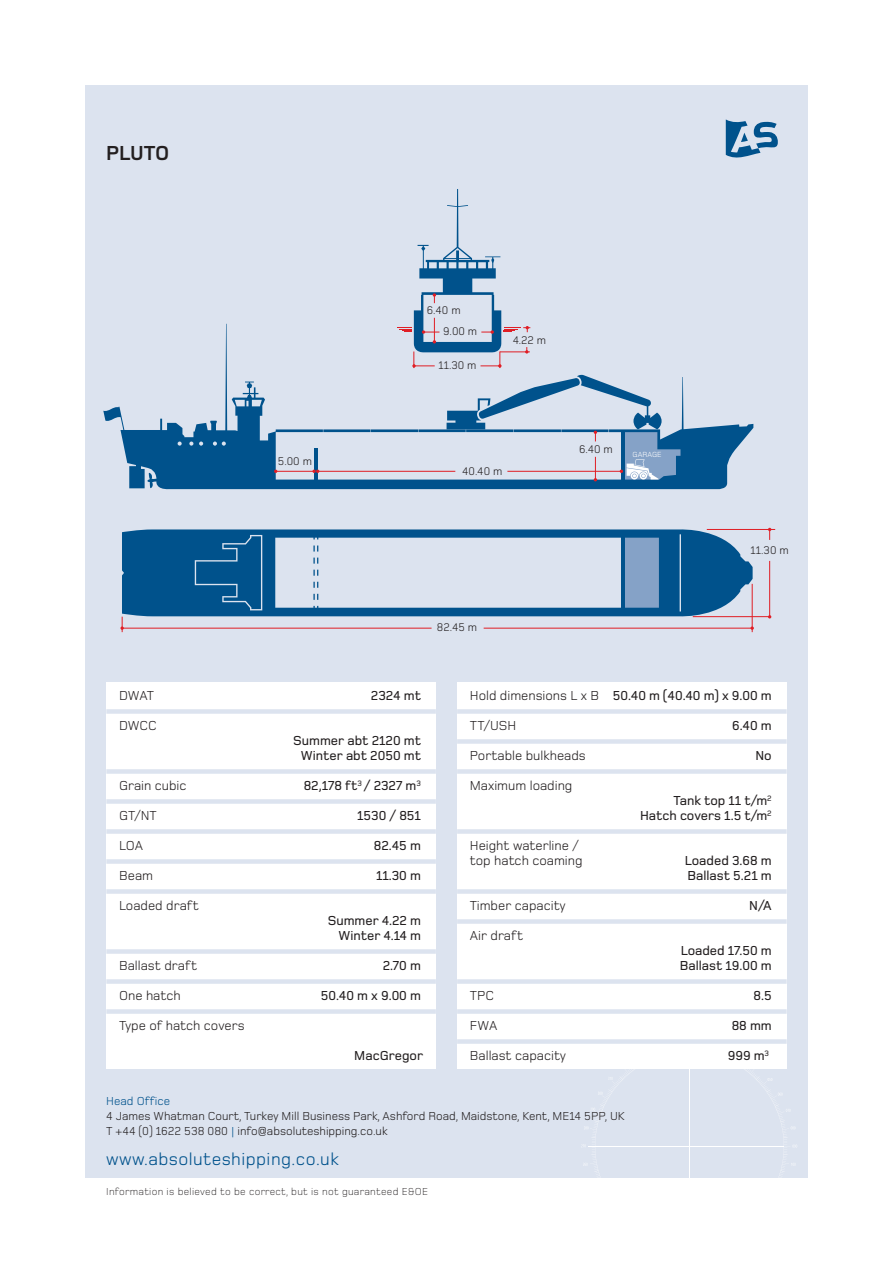
<style>
.page{position:relative;width:893px;height:1263px;background:#fff}
.page>*{position:absolute;margin:0;border:0;box-sizing:border-box;transform-origin:0 0}
.t1{font:700 21px "Foundry Monoline";letter-spacing:-.005em;color:#231f20}
.t2{font:18px "Foundry Monoline";letter-spacing:.025em;color:#00528c}
.t3{font:500 13.5px/15px "Foundry Monoline";color:#231f20;text-align:right}
.t4{font:13.5px/15px "Foundry Monoline";color:#231f20}
.t5{font:12px/15px "Foundry Monoline";color:#231f20}
.t6{font:12px "Foundry Monoline";color:#00528c}
.t7{font:11.4px "Foundry Monoline";color:#231f20}
.t8{font:300 10.5px "Foundry Monoline";letter-spacing:.025em;color:#231f20}
.t9{font:7.65px "Foundry Monoline";color:#fff}
.s1{font-weight:400}
.s2{color:#00528c}
</style>
<div class="page">
<div style="left:85px;top:85px;width:723px;height:1093px;background:#dce3ef"></div>
<svg style="left:581px;top:1068px;width:216px;height:110px"></svg>
<svg style="left:103px;top:324px;width:650px;height:166px"></svg>
<svg style="left:122px;top:529px;width:631px;height:89px"></svg>
<hr style="left:314px;top:448px;width:4px;height:31px;background:#00528c">
<svg style="left:313px;top:536px;width:5px;height:74px"></svg>
<hr style="left:621px;top:432px;width:4px;height:47px;background:#00528c">
<hr style="left:621px;top:536px;width:4px;height:73px;background:#00528c">
<hr style="left:122px;top:628px;width:310px;height:1px;background:#e01e25">
<hr style="left:484px;top:628px;width:268px;height:1px;background:#e01e25">
<svg style="left:120px;top:617px;width:4px;height:15px"></svg>
<hr style="left:752px;top:584px;width:1px;height:48px;background:#e01e25">
<hr style="left:693px;top:616px;width:75px;height:1px;background:#e01e25">
<hr style="left:707px;top:529px;width:68px;height:1px;background:#e01e25">
<hr style="left:769px;top:561px;width:1px;height:56px;background:#e01e25">
<svg style="left:768px;top:528px;width:3px;height:12px"></svg>
<svg style="left:594px;top:457px;width:3px;height:24px"></svg>
<svg style="left:447px;top:374px;width:215px;height:67px"></svg>
<hr style="left:318px;top:471px;width:137px;height:1px;background:#e01e25">
<hr style="left:276px;top:471px;width:38px;height:1px;background:#e01e25">
<svg style="left:312px;top:470px;width:7px;height:3px"></svg>
<hr style="left:507px;top:471px;width:114px;height:1px;background:#e01e25">
<svg style="left:620px;top:459px;width:38px;height:20px"></svg>
<svg style="left:397px;top:189px;width:133px;height:179px"></svg>
<div style="left:106px;top:682px;width:330px;height:386px;background:#fff"></div>
<div style="left:106px;top:709px;width:330px;height:5px;background:#dce3ef"></div>
<div style="left:106px;top:769px;width:330px;height:5px;background:#dce3ef"></div>
<div style="left:106px;top:799px;width:330px;height:5px;background:#dce3ef"></div>
<div style="left:106px;top:829px;width:330px;height:5px;background:#dce3ef"></div>
<div style="left:106px;top:859px;width:330px;height:5px;background:#dce3ef"></div>
<div style="left:106px;top:889px;width:330px;height:5px;background:#dce3ef"></div>
<div style="left:106px;top:949px;width:330px;height:5px;background:#dce3ef"></div>
<div style="left:106px;top:979px;width:330px;height:5px;background:#dce3ef"></div>
<div style="left:106px;top:1009px;width:330px;height:5px;background:#dce3ef"></div>
<div style="left:457px;top:682px;width:330px;height:386px;background:#fff"></div>
<div style="left:457px;top:709px;width:330px;height:5px;background:#dce3ef"></div>
<div style="left:457px;top:739px;width:330px;height:5px;background:#dce3ef"></div>
<div style="left:457px;top:769px;width:330px;height:5px;background:#dce3ef"></div>
<div style="left:457px;top:829px;width:330px;height:5px;background:#dce3ef"></div>
<div style="left:457px;top:889px;width:330px;height:5px;background:#dce3ef"></div>
<div style="left:457px;top:919px;width:330px;height:5px;background:#dce3ef"></div>
<div style="left:457px;top:979px;width:330px;height:5px;background:#dce3ef"></div>
<div style="left:457px;top:1009px;width:330px;height:5px;background:#dce3ef"></div>
<div style="left:457px;top:1039px;width:330px;height:5px;background:#dce3ef"></div>
<svg style="left:726px;top:119px;width:52px;height:38px"></svg>
<h1 class="t1" style="left:106px;top:145px;width:65px">PLUTO</h1>
<p class="t7" style="left:278px;top:457px;width:36px">5.00 m</p>
<p class="t7" style="left:427px;top:306px;width:35px">6.40 m</p>
<p class="t7" style="left:443px;top:327px;width:36px">9.00 m</p>
<p class="t7" style="left:438px;top:362px;width:40px">11.30 m</p>
<p class="t7" style="left:513px;top:337px;width:35px">4.22 m</p>
<p class="t7" style="left:462px;top:467px;width:42px">40.40 m</p>
<p class="t7" style="left:579px;top:445px;width:35px">6.40 m</p>
<p class="t9" style="left:633px;top:452px;width:30px">GARAGE</p>
<p class="t7" style="left:437px;top:624px;width:42px">82.45 m</p>
<p class="t7" style="left:751px;top:547px;width:40px">11.30 m</p>
<p class="t4" style="left:119px;top:689px;width:37px">DWAT</p>
<p class="t3" style="left:371px;top:689px;width:52px">2324 mt</p>
<p class="t4" style="left:119px;top:719px;width:39px">DWCC</p>
<p class="t3" style="left:293px;top:734px;width:129px;text-align:center">Summer abt 2120 mt<br>Winter abt 2050 mt</p>
<p class="t4" style="left:119px;top:779px;width:69px">Grain cubic</p>
<p class="t3" style="left:304px;top:779px;width:119px">82,178 ft<sup>3</sup> / 2327 m<sup>3</sup></p>
<p class="t4" style="left:119px;top:809px;width:39px">GT/NT</p>
<p class="t3" style="left:357px;top:809px;width:65px">1530 / 851</p>
<p class="t4" style="left:119px;top:839px;width:25px">LOA</p>
<p class="t3" style="left:374px;top:839px;width:49px">82.45 m</p>
<p class="t4" style="left:119px;top:869px;width:36px">Beam</p>
<p class="t3" style="left:376px;top:869px;width:46px">11.30 m</p>
<p class="t4" style="left:119px;top:899px;width:81px">Loaded draft</p>
<p class="t3" style="left:328px;top:914px;width:95px">Summer 4.22 m<br>Winter 4.14 m</p>
<p class="t4" style="left:119px;top:959px;width:80px">Ballast draft</p>
<p class="t3" style="left:383px;top:959px;width:40px">2.70 m</p>
<p class="t4" style="left:119px;top:989px;width:63px">One hatch</p>
<p class="t3" style="left:321px;top:989px;width:102px">50.40 m x 9.00 m</p>
<p class="t4" style="left:119px;top:1019px;width:127px">Type of hatch covers</p>
<p class="t3" style="left:354px;top:1049px;width:70px">MacGregor</p>
<p class="t3" style="left:470px;top:689px;width:303px"><span class="s1">Hold dimensions L x B</span> 50.40 m (40.40 m) x 9.00 m</p>
<p class="t4" style="left:470px;top:719px;width:48px">TT/USH</p>
<p class="t3" style="left:732px;top:719px;width:41px">6.40 m</p>
<p class="t4" style="left:470px;top:749px;width:117px">Portable bulkheads</p>
<p class="t3" style="left:755px;top:749px;width:18px">No</p>
<p class="t4" style="left:470px;top:779px;width:104px">Maximum loading</p>
<p class="t3" style="left:640px;top:794px;width:133px">Tank top 11 t/m<sup>2<br></sup>Hatch covers 1.5 t/m<sup>2</sup></p>
<p class="t4" style="left:470px;top:839px;width:114px">Height waterline / top hatch coaming</p>
<p class="t3" style="left:685px;top:854px;width:89px;text-align:left">Loaded 3.68 m<br>Ballast 5.21 m</p>
<p class="t4" style="left:470px;top:899px;width:97px">Timber capacity</p>
<p class="t3" style="left:749px;top:899px;width:24px">N/A</p>
<p class="t4" style="left:470px;top:929px;width:55px">Air draft</p>
<p class="t3" style="left:680px;top:944px;width:94px;text-align:left">Loaded 17.50 m<br>Ballast 19.00 m</p>
<p class="t4" style="left:470px;top:989px;width:26px">TPC</p>
<p class="t3" style="left:753px;top:989px;width:20px">8.5</p>
<p class="t4" style="left:470px;top:1019px;width:29px">FWA</p>
<p class="t3" style="left:732px;top:1019px;width:42px">88 mm</p>
<p class="t4" style="left:470px;top:1049px;width:98px">Ballast capacity</p>
<p class="t3" style="left:728px;top:1049px;width:43px">999 m<sup>3</sup></p>
<p class="t6" style="left:106px;top:1097px;width:65px">Head Office</p>
<p class="t5" style="left:106px;top:1110px;width:520px">4 James Whatman Court, Turkey Mill Business Park, Ashford Road, Maidstone, Kent, ME14 5PP, UK<br>T +44 (0) 1622 538 080 <span class="s2">|</span> info@absoluteshipping.co.uk</p>
<h2 class="t2" style="left:106px;top:1153px;width:234px">www.absoluteshipping.co.uk</h2>
<p class="t8" style="left:106px;top:1188px;width:323px">Information is believed to be correct, but is not guaranteed E&amp;OE</p>
</div>
